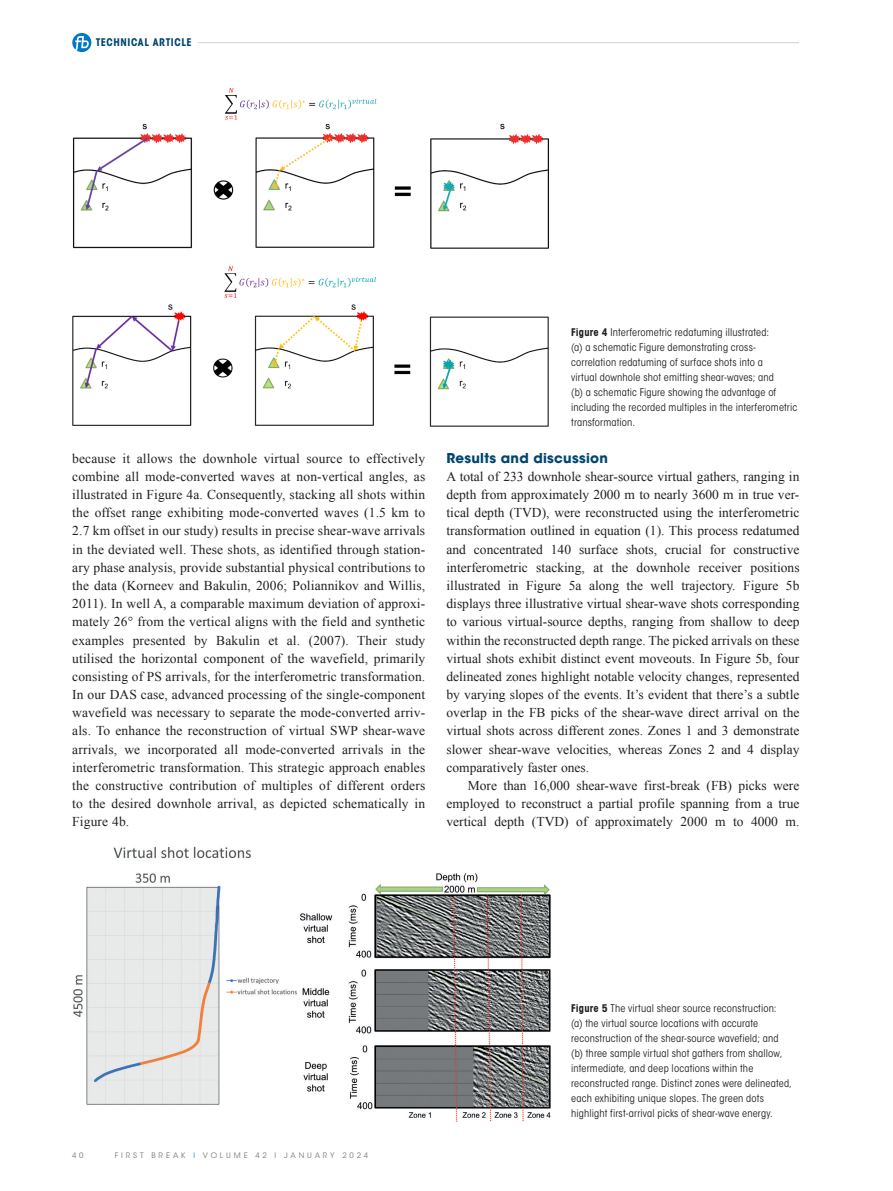
<style>
.page{position:relative;width:893px;height:1191px;background:#fff}
.page>*{position:absolute;margin:0;border:0;box-sizing:border-box;transform-origin:0 0}
._00-FB_BODY_indent{font:13.5px/18.1px "Times New Roman";letter-spacing:.005em;color:#231f20;text-align:justify}
._00-FB_BODY{font:13.5px/18.1px "Times New Roman";color:#231f20;text-align:justify}
._02-HEADER_2{font:700 13.5px "ITC Avant Garde Std";letter-spacing:.02em;color:#004670}
._06-CAPTION_black{font:condensed 10.5px/15px "ITC Avant Garde Std";letter-spacing:.015em;color:#231f20}
.t1{font:700 condensed 10.5px "ITC Avant Garde Std";letter-spacing:.055em;color:#004670}
.t2{font:7.5px "ITC Avant Garde Std";letter-spacing:.385em;color:#787a7d}
.s1{font-weight:700}
.s2{color:#1c8acb}
</style>
<div class="page">
<hr style="left:198px;top:42px;width:601px;height:1px;background:#d1d2d4">
<svg style="left:72px;top:33px;width:19px;height:19px"></svg>
<img style="left:73px;top:88px;width:476px;height:160px">
<img style="left:72px;top:266px;width:477px;height:160px">
<img style="left:73px;top:847px;width:224px;height:258px">
<img style="left:300px;top:873px;width:251px;height:248px">
<p class="t1" style="left:96px;top:36px;width:98px">TECHNICAL ARTICLE</p>
<p class="_00-FB_BODY_indent" style="left:72px;top:449px;width:354px">because it allows the downhole virtual source to effectively combine all mode-converted waves at non-vertical angles, as illustrated in Figure 4a. Consequently, stacking all shots within the offset range exhibiting mode-converted waves (1.5 km to 2.7 km offset in our study) results in precise shear-wave arrivals in the deviated well. These shots, as identified through station&shy;ary phase analysis, provide substantial physical contributions to the data (Korneev and Bakulin, 2006; Poliannikov and Willis, 2011). In well A, a comparable maximum deviation of approxi&shy;mately 26° from the vertical aligns with the field and synthetic examples presented by Bakulin et al. (2007). Their study utilised the horizontal component of the wavefield, primarily consisting of PS arrivals, for the interferometric transformation.<br>In our DAS case, advanced processing of the single-component wavefield was necessary to separate the mode-converted arriv&shy;als. To enhance the reconstruction of virtual SWP shear-wave arrivals, we incorporated all mode-converted arrivals in the interferometric transformation. This strategic approach enables the constructive contribution of multiples of different orders to the desired downhole arrival, as depicted schematically in Figure 4b.</p>
<p class="_06-CAPTION_black" style="left:571px;top:325px;width:227px"><span class="s1">Figure 4</span> Interferometric redatuming illustrated:<br>(a) a schematic Figure demonstrating cross&shy;correlation redatuming of surface shots into a<br>virtual downhole shot emitting shear-waves; and<br>(b) a schematic Figure showing the advantage of including the recorded multiples in the interferometric transformation.</p>
<p class="_02-HEADER_2" style="left:446px;top:449px;width:163px">Results and discussion</p>
<p class="_00-FB_BODY" style="left:446px;top:467px;width:355px">A total of 233 downhole shear-source virtual gathers, ranging in depth from approximately 2000 m to nearly 3600 m in true ver&shy;tical depth (TVD), were reconstructed using the interferometric transformation outlined in equation (1). This process redatumed and concentrated 140 surface shots, crucial for constructive interferometric stacking, at the downhole receiver positions illustrated in Figure 5a along the well trajectory. Figure 5b displays three illustrative virtual shear-wave shots corresponding to various virtual-source depths, ranging from shallow to deep within the reconstructed depth range. The picked arrivals on these virtual shots exhibit distinct event moveouts. In Figure 5b, four delineated zones highlight notable velocity changes, represented by varying slopes of the events. It’s evident that there’s a subtle overlap in the FB picks of the shear-wave direct arrival on the virtual shots across different zones. Zones 1 and 3 demonstrate slower shear-wave velocities, whereas Zones 2 and 4 display comparatively faster ones.</p>
<p class="_00-FB_BODY_indent" style="left:446px;top:776px;width:354px;text-indent:21px">More than 16,000 shear-wave first-break (FB) picks were employed to reconstruct a partial profile spanning from a true vertical depth (TVD) of approximately 2000 m to 4000 m.</p>
<p class="t2" style="left:72px;top:1151px;width:13px">4 0</p>
<p class="t2" style="left:115px;top:1151px;width:255px">FIRST BREAK <span class="s2">I</span> VOLUME 42 I JANUARY 2024</p>
<p class="_06-CAPTION_black" style="left:571px;top:1001px;width:222px"><span class="s1">Figure 5</span> The virtual shear source reconstruction:<br>(a) the virtual source locations with accurate reconstruction of the shear-source wavefield; and (b) three sample virtual shot gathers from shallow, intermediate, and deep locations within the reconstructed range. Distinct zones were delineated, each exhibiting unique slopes. The green dots highlight first-arrival picks of shear-wave energy.</p>
</div>
